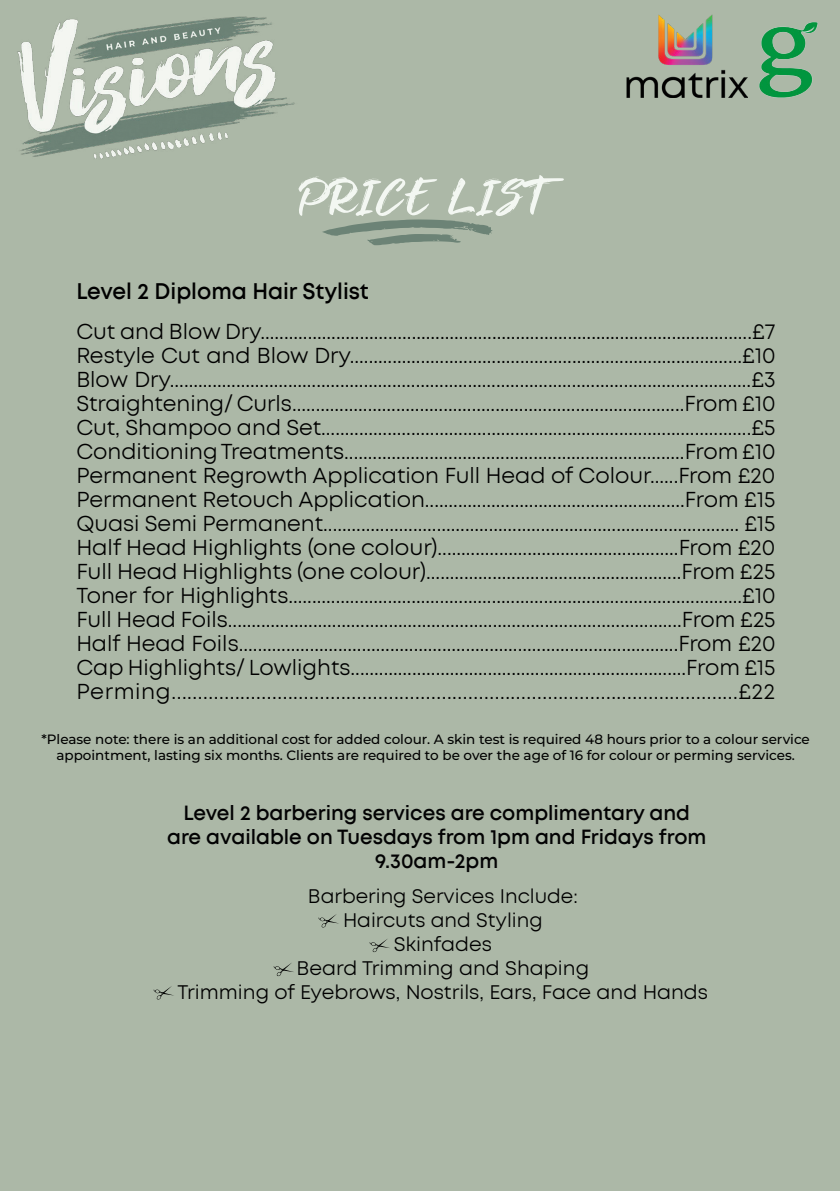
<style>
.page{position:relative;width:840px;height:1191px;background:#fff}
.page>*{position:absolute;margin:0;border:0;box-sizing:border-box;transform-origin:0 0}
.t1{font:115.6px "Beautiful Day Extras";color:#6c8376;scale:1.46 1}
.t2{font:52.4px "Foxlite Script";color:#f3f7f2}
.t3{font:22px/24px "Mont";color:#000;text-align:justify}
.t4{font:600 22px "Mont";color:#000}
.t5{font:20px/24px "Mont";color:#000;text-align:center}
.t6{font:600 20px/24px "Mont";color:#020203;text-align:center}
.t7{font:500 13.6px/16.2px "Montserrat";color:#000;text-align:center}
</style>
<div class="page">
<div style="left:0;top:0;width:839px;height:1191px;background:#acb8a7"></div>
<img style="left:17px;top:16px;width:278px;height:143px">
<img style="left:626px;top:15px;width:121px;height:82px">
<img style="left:747px;top:22px;width:71px;height:76px">
<svg style="left:369px;top:939px;width:21px;height:13px"></svg>
<svg style="left:318px;top:914px;width:21px;height:13px"></svg>
<svg style="left:273px;top:963px;width:21px;height:13px"></svg>
<svg style="left:153px;top:986px;width:21px;height:13px"></svg>
<h2 class="t2" style="left:299px;top:171px;width:242px">PRICE LIST</h2>
<h1 class="t1" style="left:319px;top:138px;width:124px">;</h1>
<p class="t4" style="left:76px;top:282px;width:294px">Level 2 Diploma Hair Stylist</p>
<p class="t3" style="left:76px;top:320px;width:700px">Cut and Blow Dry........................................................................................................£7<br>Restyle Cut and Blow Dry...................................................................................£10<br>Blow Dry...........................................................................................................................£3<br>Straightening/ Curls...................................................................................From £10<br>Cut, Shampoo and Set...........................................................................................£5<br>Conditioning Treatments........................................................................From £10<br>Permanent Regrowth Application Full Head of Colour......From £20<br>Permanent Retouch Application.......................................................From £15<br>Quasi Semi Permanent........................................................................................ £15<br>Half Head Highlights (one colour)...................................................From £20<br>Full Head Highlights (one colour)......................................................From £25<br>Toner for Highlights................................................................................................£10<br>Full Head Foils................................................................................................From £25<br>Half Head Foils.............................................................................................From £20<br>Cap Highlights/ Lowlights.......................................................................From £15<br>Perming...........................................................................................................£22</p>
<p class="t7" style="left:41px;top:732px;width:769px">*Please note: there is an additional cost for added colour. A skin test is required 48 hours prior to a colour service appointment, lasting six months. Clients are required to be over the age of 16 for colour or perming services.</p>
<p class="t6" style="left:167px;top:802px;width:540px">Level 2 barbering services are complimentary and are available on Tuesdays from 1pm and Fridays from<br>9.30am-2pm</p>
<p class="t5" style="left:177px;top:884px;width:531px">Barbering Services Include:<br>Haircuts and Styling<br>Skinfades<br>Beard Trimming and Shaping<br>Trimming of Eyebrows, Nostrils, Ears, Face and Hands</p>
</div>
